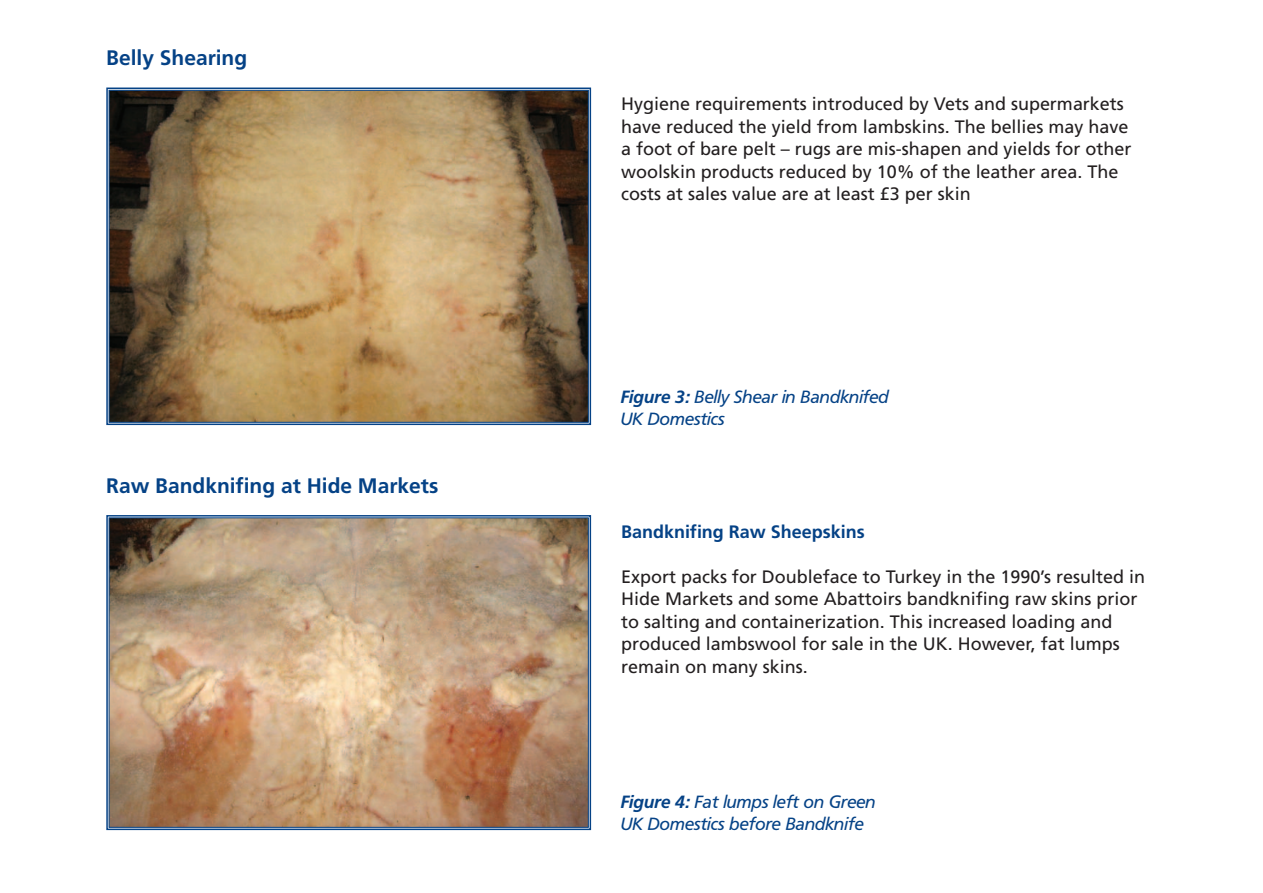
<style>
.page{position:relative;width:1263px;height:893px;background:#fff}
.page>*{position:absolute;margin:0;border:0;box-sizing:border-box;transform-origin:0 0}
.t1{font:700 21px "Frutiger";color:#054286}
.t2{font:18px/22.5px "Frutiger";color:#231f20}
.t3{font:700 18px "Frutiger";color:#054286}
.t4{font:16.5px/22.5px "Fruti K";color:#054286}
.s1{font-family:"Fruti KHF"}
</style>
<div class="page">
<img style="left:111px;top:92px;width:476px;height:329px">
<div style="left:106px;top:88px;width:485px;height:337px;border:2px solid #054286"></div>
<div style="left:109px;top:90px;width:480px;height:333px;border:1px solid #054286"></div>
<img style="left:111px;top:520px;width:476px;height:306px">
<div style="left:106px;top:515px;width:485px;height:315px;border:2px solid #054286"></div>
<div style="left:109px;top:518px;width:480px;height:310px;border:1px solid #054286"></div>
<p class="t1" style="left:106px;top:49px;width:142px">Belly Shearing</p>
<p class="t1" style="left:106px;top:477px;width:334px">Raw Bandknifing at Hide Markets</p>
<p class="t2" style="left:621px;top:94px;width:512px">Hygiene requirements introduced by Vets and supermarkets have reduced the yield from lambskins. The bellies may have a foot of bare pelt – rugs are mis-shapen and yields for other woolskin products reduced by 10% of the leather area. The costs at sales value are at least £3 per skin</p>
<p class="t4" style="left:621px;top:386px;width:269px"><span class="s1">Figure 3:</span> Belly Shear in Bandknifed<br>UK Domestics</p>
<p class="t3" style="left:621px;top:524px;width:245px">Bandknifing Raw Sheepskins</p>
<p class="t2" style="left:621px;top:566px;width:526px">Export packs for Doubleface to Turkey in the 1990’s resulted in Hide Markets and some Abattoirs bandknifing raw skins prior to salting and containerization. This increased loading and produced lambswool for sale in the UK. However, fat lumps remain on many skins.</p>
<p class="t4" style="left:621px;top:791px;width:256px"><span class="s1">Figure 4:</span> Fat lumps left on Green<br>UK Domestics before Bandknife</p>
</div>
